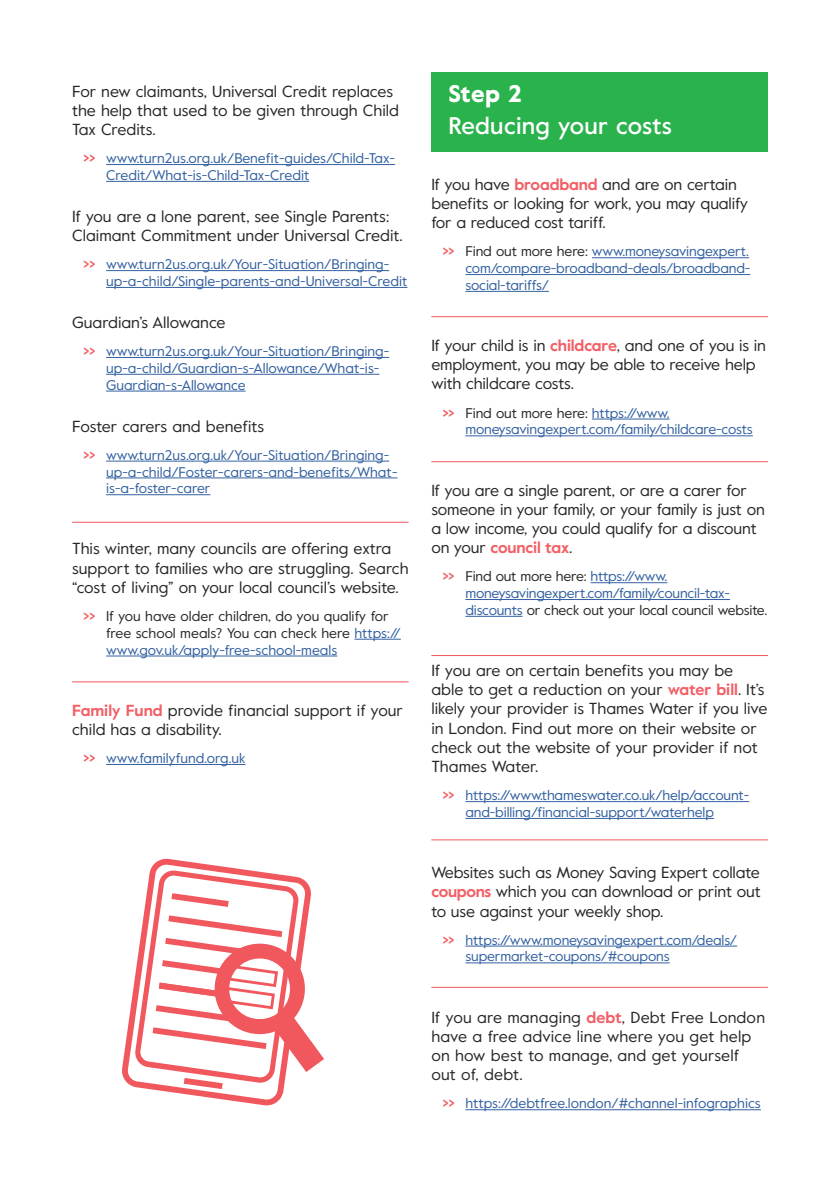
<style>
.page{position:relative;width:840px;height:1191px;background:#fff}
.page>*{position:absolute;margin:0;border:0;box-sizing:border-box;transform-origin:0 0}
.t1{font:500 24px "Value";letter-spacing:.01em;color:#fff}
.t2{font:900 24px "Value";color:#fff}
.t3{font:16px/19.2px "Value";color:#282827}
.t4{font:14px/16.8px "Value";letter-spacing:-.01em;color:#3361a0}
.t5{font:14px/16.8px "Value";color:#282827}
.s1{font-weight:700;color:#f16066}
.s2{color:#3361a0}
.s3{color:#282827}
</style>
<div class="page">
<div style="left:431px;top:72px;width:336px;height:79px;background:#2ab24d"></div>
<hr style="left:591px;top:257px;width:157px;height:1px;background:#3361a0">
<hr style="left:465px;top:274px;width:285px;height:1px;background:#3361a0">
<hr style="left:465px;top:291px;width:83px;height:1px;background:#3361a0">
<hr style="left:591px;top:419px;width:78px;height:1px;background:#3361a0">
<hr style="left:465px;top:435px;width:287px;height:1px;background:#3361a0">
<hr style="left:590px;top:582px;width:77px;height:1px;background:#3361a0">
<hr style="left:465px;top:599px;width:264px;height:1px;background:#3361a0">
<hr style="left:465px;top:616px;width:57px;height:1px;background:#3361a0">
<hr style="left:465px;top:801px;width:283px;height:1px;background:#3361a0">
<hr style="left:465px;top:818px;width:248px;height:1px;background:#3361a0">
<hr style="left:465px;top:945px;width:271px;height:1px;background:#3361a0">
<hr style="left:465px;top:962px;width:204px;height:1px;background:#3361a0">
<hr style="left:465px;top:1109px;width:295px;height:1px;background:#3361a0">
<hr style="left:106px;top:164px;width:289px;height:1px;background:#3361a0">
<hr style="left:106px;top:181px;width:203px;height:1px;background:#3361a0">
<hr style="left:106px;top:270px;width:283px;height:1px;background:#3361a0">
<hr style="left:106px;top:287px;width:301px;height:1px;background:#3361a0">
<hr style="left:106px;top:357px;width:283px;height:1px;background:#3361a0">
<hr style="left:106px;top:374px;width:273px;height:1px;background:#3361a0">
<hr style="left:106px;top:391px;width:139px;height:1px;background:#3361a0">
<hr style="left:106px;top:461px;width:283px;height:1px;background:#3361a0">
<hr style="left:106px;top:477px;width:291px;height:1px;background:#3361a0">
<hr style="left:106px;top:494px;width:104px;height:1px;background:#3361a0">
<hr style="left:354px;top:639px;width:46px;height:1px;background:#3361a0">
<hr style="left:106px;top:655px;width:231px;height:1px;background:#3361a0">
<hr style="left:106px;top:764px;width:139px;height:1px;background:#3361a0">
<hr style="left:72px;top:681px;width:336px;height:1px;background:#f0585e">
<hr style="left:72px;top:522px;width:336px;height:1px;background:#f0585e">
<hr style="left:431px;top:316px;width:336px;height:1px;background:#f0585e">
<hr style="left:431px;top:461px;width:336px;height:1px;background:#f0585e">
<hr style="left:431px;top:655px;width:336px;height:1px;background:#f0585e">
<hr style="left:431px;top:839px;width:336px;height:1px;background:#f0585e">
<hr style="left:431px;top:986px;width:336px;height:1px;background:#f0585e">
<svg style="left:122px;top:858px;width:162px;height:248px"></svg>
<svg style="left:134px;top:869px;width:190px;height:220px"></svg>
<p class="t3" style="left:72px;top:81px;width:328px">For new claimants, Universal Credit replaces the help that used to be given through Child<br>Tax Credits.</p>
<p class="t4" style="left:106px;top:149px;width:290px;text-indent:-23px"><span class="s1">&gt;&gt;</span> www.turn2us.org.uk/Benefit-guides/Child-Tax-<br>Credit/What-is-Child-Tax-Credit</p>
<p class="t3" style="left:72px;top:206px;width:332px">If you are a lone parent, see Single Parents:<br>Claimant Commitment under Universal Credit.</p>
<p class="t4" style="left:106px;top:255px;width:302px;text-indent:-23px"><span class="s1">&gt;&gt;</span> www.turn2us.org.uk/Your-Situation/Bringing&shy;up-a-child/Single-parents-and-Universal-Credit</p>
<p class="t3" style="left:72px;top:312px;width:155px">Guardian’s Allowance</p>
<p class="t4" style="left:106px;top:342px;width:284px;text-indent:-23px"><span class="s1">&gt;&gt;</span> www.turn2us.org.uk/Your-Situation/Bringing&shy;up-a-child/Guardian-s-Allowance/What-is-<br>Guardian-s-Allowance</p>
<p class="t3" style="left:72px;top:416px;width:193px">Foster carers and benefits</p>
<p class="t4" style="left:106px;top:446px;width:293px;text-indent:-23px"><span class="s1">&gt;&gt;</span> www.turn2us.org.uk/Your-Situation/Bringing&shy;up-a-child/Foster-carers-and-benefits/What&shy;is-a-foster-carer</p>
<p class="t3" style="left:72px;top:539px;width:338px">This winter, many councils are offering extra support to families who are struggling. Search “cost of living” on your local council’s website.</p>
<p class="t5" style="left:106px;top:607px;width:296px;text-indent:-23px"><span class="s1">&gt;&gt;</span> If you have older children, do you qualify for free school meals? You can check here <span class="s2">https:// www.gov.uk/apply-free-school-meals</span></p>
<p class="t3" style="left:72px;top:700px;width:332px"><span class="s1">Family Fund</span> provide financial support if your child has a disability.</p>
<p class="t4" style="left:83px;top:749px;width:163px"><span class="s1">&gt;&gt;</span> www.familyfund.org.uk</p>
<h1 class="t2" style="left:448px;top:77px;width:75px">Step 2</h1>
<h1 class="t1" style="left:448px;top:109px;width:225px">Reducing your costs</h1>
<p class="t3" style="left:431px;top:174px;width:318px">If you have <span class="s1">broadband</span> and are on certain benefits or looking for work, you may qualify for a reduced cost tariff.</p>
<p class="t4" style="left:465px;top:243px;width:286px;text-align:justify;text-indent:-23px"><span class="s1">&gt;&gt;</span> <span class="s3">Find out more here:</span> www.moneysavingexpert. com/compare-broadband-deals/broadband&shy;social-tariffs/</p>
<p class="t3" style="left:431px;top:335px;width:336px">If your child is in <span class="s1">childcare</span>, and one of you is in employment, you may be able to receive help with childcare costs.</p>
<p class="t4" style="left:465px;top:404px;width:289px;text-indent:-23px"><span class="s1">&gt;&gt;</span> <span class="s3">Find out more here:</span> https://www. moneysavingexpert.com/family/childcare-costs</p>
<p class="t3" style="left:431px;top:480px;width:335px">If you are a single parent, or are a carer for someone in your family, or your family is just on a low income, you could qualify for a discount on your <span class="s1">council tax</span>.</p>
<p class="t4" style="left:465px;top:567px;width:303px;text-indent:-23px"><span class="s1">&gt;&gt;</span> <span class="s3">Find out more here:</span> https://www. moneysavingexpert.com/family/council-tax&shy;discounts <span class="s3">or check out your local council website.</span></p>
<p class="t3" style="left:431px;top:660px;width:337px">If you are on certain benefits you may be able to get a reduction on your <span class="s1">water bill</span>. It’s likely your provider is Thames Water if you live in London. Find out more on their website or check out the website of your provider if not Thames Water.</p>
<p class="t4" style="left:465px;top:786px;width:285px;text-indent:-23px"><span class="s1">&gt;&gt;</span> https://www.thameswater.co.uk/help/account&shy;and-billing/financial-support/waterhelp</p>
<p class="t3" style="left:431px;top:862px;width:330px;text-align:justify">Websites such as Money Saving Expert collate <span class="s1">coupons</span> which you can download or print out to use against your weekly shop.</p>
<p class="t4" style="left:465px;top:931px;width:273px;text-indent:-23px"><span class="s1">&gt;&gt;</span> https://www.moneysavingexpert.com/deals/ supermarket-coupons/#coupons</p>
<p class="t3" style="left:431px;top:1007px;width:335px">If you are managing <span class="s1">debt</span>, Debt Free London have a free advice line where you get help on how best to manage, and get yourself out of, debt.</p>
<p class="t4" style="left:442px;top:1094px;width:319px"><span class="s1">&gt;&gt;</span> https://debtfree.london/#channel-infographics</p>
</div>
